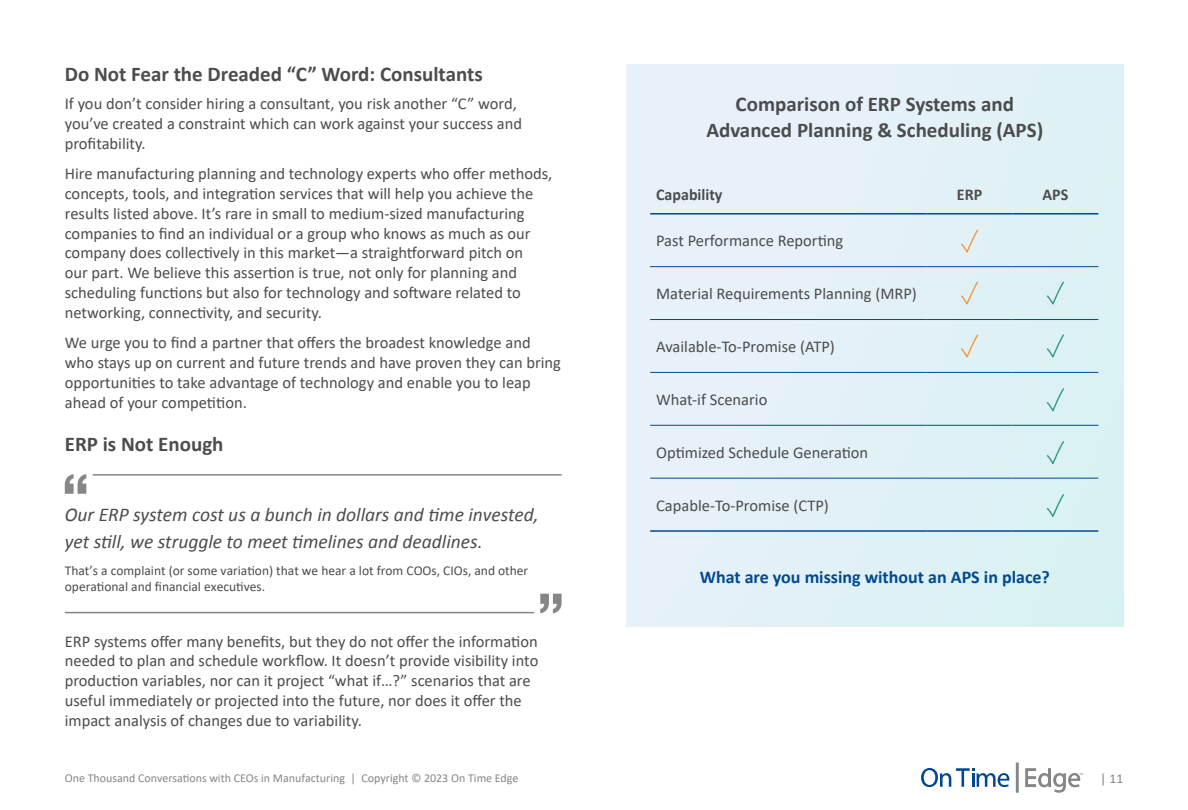
<style>
.page{position:relative;width:1188px;height:810px;background:#fff}
.page>*{position:absolute;margin:0;border:0;box-sizing:border-box;transform-origin:0 0}
.t1{font:700 21px/25.2px "Calibri";color:#4c4c4d;text-align:center}
.t2{font:italic 19.5px/27px "Calibri";color:#4c4c4d}
.t3{font:700 18px "Calibri";color:#004992}
.t4{font:16.5px/19.8px "Calibri";color:#4c4c4d}
.t5{font:700 16.5px "Calibri";color:#4c4c4d}
.t6{font:13.5px/16.2px "Calibri";color:#4c4c4d}
.t7{font:13.5px "Calibri";color:#858688}
.t8{font:12px "Calibri";color:#858688}
</style>
<div class="page">
<hr style="left:1016px;top:762px;width:3px;height:31px;background:#858688">
<svg style="left:1025px;top:768px;width:58px;height:25px"></svg>
<svg style="left:921px;top:768px;width:88px;height:19px"></svg>
<svg style="left:65px;top:474px;width:21px;height:20px"></svg>
<hr style="left:93px;top:474px;width:469px;height:2px;background:#858688">
<svg style="left:540px;top:594px;width:22px;height:19px"></svg>
<hr style="left:65px;top:612px;width:469px;height:1px;background:#858688">
<div style="left:626px;top:65px;width:497px;height:561px;background:#e3f1f7"></div>
<hr style="left:650px;top:266px;width:277px;height:1px;background:#004992">
<hr style="left:650px;top:319px;width:277px;height:1px;background:#004992">
<hr style="left:650px;top:372px;width:277px;height:1px;background:#004992">
<hr style="left:650px;top:425px;width:277px;height:1px;background:#004992">
<hr style="left:927px;top:425px;width:86px;height:1px;background:#004992">
<hr style="left:1012px;top:425px;width:86px;height:1px;background:#004992">
<hr style="left:650px;top:478px;width:277px;height:1px;background:#004992">
<hr style="left:927px;top:478px;width:86px;height:1px;background:#004992">
<hr style="left:1012px;top:478px;width:86px;height:1px;background:#004992">
<hr style="left:650px;top:530px;width:277px;height:2px;background:#004992">
<hr style="left:927px;top:530px;width:86px;height:2px;background:#004992">
<hr style="left:1012px;top:530px;width:86px;height:2px;background:#004992">
<hr style="left:927px;top:266px;width:86px;height:1px;background:#004992">
<hr style="left:1012px;top:266px;width:86px;height:1px;background:#004992">
<hr style="left:927px;top:319px;width:86px;height:1px;background:#004992">
<hr style="left:1012px;top:319px;width:86px;height:1px;background:#004992">
<hr style="left:927px;top:372px;width:86px;height:1px;background:#004992">
<hr style="left:1012px;top:372px;width:86px;height:1px;background:#004992">
<hr style="left:650px;top:213px;width:277px;height:2px;background:#004992">
<hr style="left:927px;top:213px;width:86px;height:2px;background:#004992">
<hr style="left:1012px;top:213px;width:86px;height:2px;background:#004992">
<svg style="left:961px;top:229px;width:18px;height:24px"></svg>
<svg style="left:961px;top:281px;width:18px;height:24px"></svg>
<svg style="left:1046px;top:281px;width:18px;height:24px"></svg>
<svg style="left:961px;top:334px;width:18px;height:24px"></svg>
<svg style="left:1046px;top:334px;width:18px;height:24px"></svg>
<svg style="left:1046px;top:388px;width:18px;height:24px"></svg>
<svg style="left:1046px;top:441px;width:18px;height:24px"></svg>
<svg style="left:1046px;top:494px;width:18px;height:24px"></svg>
<p class="t1" style="left:65px;top:60px;width:419px">Do Not Fear the Dreaded “C” Word: Consultants</p>
<p class="t4" style="left:65px;top:93px;width:459px">If you don’t consider hiring a consultant, you risk another “C” word, you’ve created a constraint which can work against your success and profitability.</p>
<p class="t4" style="left:65px;top:163px;width:489px">Hire manufacturing planning and technology experts who offer methods, concepts, tools, and integration services that will help you achieve the results listed above. It’s rare in small to medium-sized manufacturing companies to find an individual or a group who knows as much as our company does collectively in this market—a straightforward pitch on<br>our part. We believe this assertion is true, not only for planning and scheduling functions but also for technology and software related to networking, connectivity, and security.</p>
<p class="t4" style="left:65px;top:333px;width:498px">We urge you to find a partner that offers the broadest knowledge and who stays up on current and future trends and have proven they can bring opportunities to take advantage of technology and enable you to leap ahead of your competition.</p>
<p class="t1" style="left:65px;top:430px;width:160px">ERP is Not Enough</p>
<p class="t2" style="left:65px;top:500px;width:475px">Our ERP system cost us a bunch in dollars and time invested, yet still, we struggle to meet timelines and deadlines.</p>
<p class="t6" style="left:65px;top:562px;width:465px">That’s a complaint (or some variation) that we hear a lot from COOs, CIOs, and other operational and financial executives.</p>
<p class="t4" style="left:65px;top:631px;width:475px">ERP systems offer many benefits, but they do not offer the information needed to plan and schedule workflow. It doesn’t provide visibility into production variables, nor can it project “what if…?” scenarios that are useful immediately or projected into the future, nor does it offer the impact analysis of changes due to variability.</p>
<p class="t1" style="left:706px;top:91px;width:338px">Comparison of ERP Systems and<br>Advanced Planning &amp; Scheduling (APS)</p>
<p class="t5" style="left:656px;top:185px;width:68px">Capability</p>
<p class="t5" style="left:957px;top:185px;width:27px">ERP</p>
<p class="t5" style="left:1043px;top:185px;width:27px">APS</p>
<p class="t4" style="left:656px;top:231px;width:189px">Past Performance Reporting</p>
<p class="t4" style="left:656px;top:283px;width:262px">Material Requirements Planning (MRP)</p>
<p class="t4" style="left:656px;top:336px;width:180px">Available-To-Promise (ATP)</p>
<p class="t4" style="left:656px;top:389px;width:113px">What-if Scenario</p>
<p class="t4" style="left:656px;top:442px;width:214px">Optimized Schedule Generation</p>
<p class="t4" style="left:656px;top:495px;width:174px">Capable-To-Promise (CTP)</p>
<p class="t3" style="left:700px;top:566px;width:352px">What are you missing without an APS in place?</p>
<p class="t8" style="left:65px;top:770px;width:455px">One Thousand Conversations with CEOs in Manufacturing | Copyright © 2023 On Time Edge</p>
<p class="t7" style="left:1100px;top:769px;width:24px">| 11</p>
</div>
